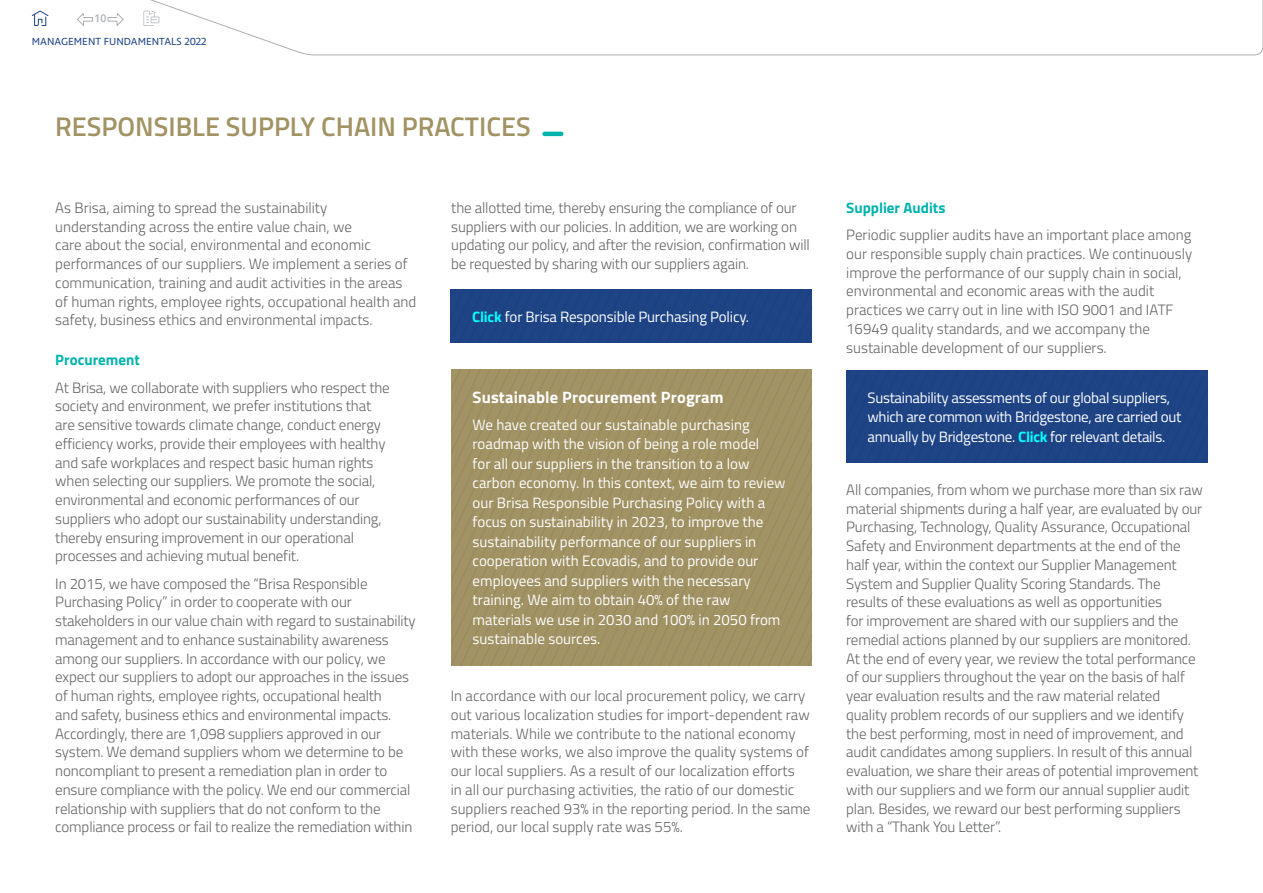
<style>
.page{position:relative;width:1263px;height:893px;background:#fff}
.page>*{position:absolute;margin:0;border:0;box-sizing:border-box;transform-origin:0 0}
.t1{font:600 27px "Titillium";color:#a29364}
.t2{font:700 16.5px "Titillium";letter-spacing:.01em;color:#fff}
.t3{font:300 15px/18.8px "Titillium";letter-spacing:-.01em;color:#636466}
.t4{font:15px/19.5px "Titillium";color:#fff}
.t5{font:15px/19.5px "Titillium";letter-spacing:-.02em;color:#fff}
.t6{font:700 15px "Titillium";color:#00b3ad}
.t7{font:10.5px "Ingra";color:#1e4486}
.t8{font:600 10.5px "Open Sans";color:#adafb2}
.s1{font-weight:700;color:#0ff}
</style>
<div class="page">
<hr style="left:544px;top:132px;width:17px;height:4px;background:#00b3ad">
<div style="left:451px;top:289px;width:361px;height:54px;background:#1e4486"></div>
<div style="left:846px;top:370px;width:362px;height:93px;background:#1e4486"></div>
<div style="left:451px;top:369px;width:361px;height:297px;background:#a29364"></div>
<svg style="left:144px;top:0;width:1119px;height:56px"></svg>
<svg style="left:143px;top:11px;width:16px;height:15px"></svg>
<svg style="left:31px;top:10px;width:18px;height:16px"></svg>
<svg style="left:107px;top:13px;width:17px;height:13px"></svg>
<svg style="left:77px;top:13px;width:16px;height:13px"></svg>
<p class="t8" style="left:94px;top:11px;width:14px">10</p>
<p class="t7" style="left:32px;top:35px;width:176px">MANAGEMENT FUNDAMENTALS 2022</p>
<h1 class="t1" style="left:55px;top:106px;width:477px">RESPONSIBLE SUPPLY CHAIN PRACTICES</h1>
<p class="t3" style="left:55px;top:198px;width:363px">As Brisa, aiming to spread the sustainability understanding across the entire value chain, we<br>care about the social, environmental and economic performances of our suppliers. We implement a series of communication, training and audit activities in the areas of human rights, employee rights, occupational health and safety, business ethics and environmental impacts.</p>
<p class="t6" style="left:55px;top:349px;width:86px">Procurement</p>
<p class="t3" style="left:55px;top:377px;width:336px">At Brisa, we collaborate with suppliers who respect the society and environment, we prefer institutions that are sensitive towards climate change, conduct energy efficiency works, provide their employees with healthy and safe workplaces and respect basic human rights when selecting our suppliers. We promote the social, environmental and economic performances of our suppliers who adopt our sustainability understanding, thereby ensuring improvement in our operational processes and achieving mutual benefit.</p>
<p class="t3" style="left:55px;top:573px;width:362px">In 2015, we have composed the “Brisa Responsible Purchasing Policy” in order to cooperate with our stakeholders in our value chain with regard to sustainability management and to enhance sustainability awareness among our suppliers. In accordance with our policy, we expect our suppliers to adopt our approaches in the issues of human rights, employee rights, occupational health<br>and safety, business ethics and environmental impacts.<br>Accordingly, there are 1,098 suppliers approved in our system. We demand suppliers whom we determine to be noncompliant to present a remediation plan in order to ensure compliance with the policy. We end our commercial relationship with suppliers that do not conform to the compliance process or fail to realize the remediation within</p>
<p class="t3" style="left:451px;top:198px;width:360px">the allotted time, thereby ensuring the compliance of our suppliers with our policies. In addition, we are working on updating our policy, and after the revision, confirmation will be requested by sharing with our suppliers again.</p>
<p class="t6" style="left:846px;top:196px;width:101px">Supplier Audits</p>
<p class="t3" style="left:846px;top:225px;width:347px">Periodic supplier audits have an important place among our responsible supply chain practices. We continuously improve the performance of our supply chain in social, environmental and economic areas with the audit practices we carry out in line with ISO 9001 and IATF 16949 quality standards, and we accompany the sustainable development of our suppliers.</p>
<p class="t4" style="left:472px;top:306px;width:279px"><span class="s1">Click</span> for Brisa Responsible Purchasing Policy.</p>
<p class="t2" style="left:473px;top:385px;width:253px">Sustainable Procurement Program</p>
<p class="t4" style="left:473px;top:414px;width:315px">We have created our sustainable purchasing roadmap with the vision of being a role model<br>for all our suppliers in the transition to a low carbon economy. In this context, we aim to review our Brisa Responsible Purchasing Policy with a focus on sustainability in 2023, to improve the sustainability performance of our suppliers in cooperation with Ecovadis, and to provide our employees and suppliers with the necessary training. We aim to obtain 40% of the raw materials we use in 2030 and 100% in 2050 from sustainable sources.</p>
<p class="t3" style="left:451px;top:686px;width:361px">In accordance with our local procurement policy, we carry out various localization studies for import-dependent raw materials. While we contribute to the national economy with these works, we also improve the quality systems of our local suppliers. As a result of our localization efforts<br>in all our purchasing activities, the ratio of our domestic suppliers reached 93% in the reporting period. In the same period, our local supply rate was 55%.</p>
<p class="t5" style="left:867px;top:387px;width:315px">Sustainability assessments of our global suppliers, which are common with Bridgestone, are carried out annually by Bridgestone. <span class="s1">Click</span> for relevant details.</p>
<p class="t3" style="left:846px;top:479px;width:358px">All companies, from whom we purchase more than six raw material shipments during a half year, are evaluated by our Purchasing, Technology, Quality Assurance, Occupational Safety and Environment departments at the end of the half year, within the context our Supplier Management System and Supplier Quality Scoring Standards. The results of these evaluations as well as opportunities<br>for improvement are shared with our suppliers and the remedial actions planned by our suppliers are monitored.<br>At the end of every year, we review the total performance of our suppliers throughout the year on the basis of half year evaluation results and the raw material related quality problem records of our suppliers and we identify the best performing, most in need of improvement, and audit candidates among suppliers. In result of this annual evaluation, we share their areas of potential improvement with our suppliers and we form our annual supplier audit plan. Besides, we reward our best performing suppliers with a “Thank You Letter”.</p>
</div>
